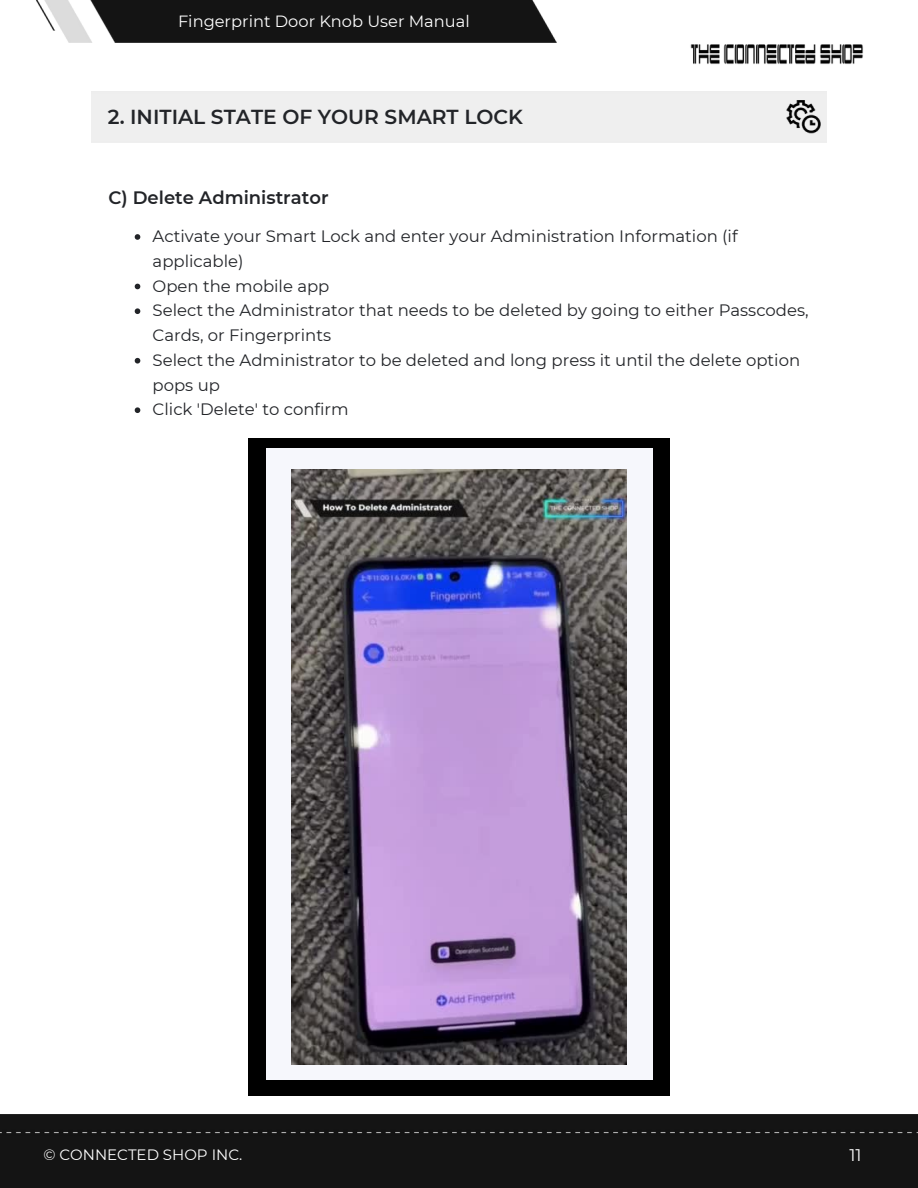
<style>
.page{position:relative;width:918px;height:1188px;background:#fff}
.page>*{position:absolute;margin:0;border:0;box-sizing:border-box;transform-origin:0 0}
.t1{font:600 20.25px "Montserrat";color:#222428}
.t2{font:600 18px "Montserrat";color:#222428}
.t3{font:16.8px "Montserrat";color:#fff}
.t4{font:16.5px/24.8px "Montserrat";color:#222428}
.t5{font:16.2px "Montserrat";color:#fff}
.t6{font:15px "Montserrat";color:#fff}
</style>
<div class="page">
<img style="left:688px;top:44px;width:175px;height:55px">
<div style="left:0;top:1114px;width:918px;height:74px;background:#141414"></div>
<img style="left:782px;top:100px;width:42px;height:34px">
<svg style="left:135px;top:234px;width:5px;height:6px"></svg>
<svg style="left:135px;top:284px;width:5px;height:5px"></svg>
<svg style="left:135px;top:308px;width:5px;height:6px"></svg>
<svg style="left:135px;top:358px;width:5px;height:6px"></svg>
<svg style="left:135px;top:407px;width:5px;height:6px"></svg>
<img style="left:36px;top:0;width:520px;height:42px">
<div style="left:248px;top:438px;width:422px;height:658px;background:#000"></div>
<div style="left:266px;top:449px;width:387px;height:631px;background:#f6f7fc"></div>
<img style="left:292px;top:469px;width:334px;height:595px">
<p class="t5" style="left:178px;top:11px;width:293px">Fingerprint Door Knob User Manual</p>
<p class="t1" style="left:108px;top:104px;width:417px">2. INITIAL STATE OF YOUR SMART LOCK</p>
<p class="t2" style="left:108px;top:186px;width:222px">C) Delete Administrator</p>
<p class="t4" style="left:153px;top:224px;width:587px">Activate your Smart Lock and enter your Administration Information (if applicable)</p>
<p class="t4" style="left:153px;top:273px;width:178px">Open the mobile app</p>
<p class="t4" style="left:153px;top:298px;width:658px">Select the Administrator that needs to be deleted by going to either Passcodes,<br>Cards, or Fingerprints</p>
<p class="t4" style="left:153px;top:347px;width:649px">Select the Administrator to be deleted and long press it until the delete option pops up</p>
<p class="t4" style="left:153px;top:397px;width:198px">Click 'Delete' to confirm</p>
<p class="t6" style="left:43px;top:1146px;width:200px">© CONNECTED SHOP INC.</p>
<p class="t3" style="left:849px;top:1145px;width:14px">11</p>
</div>
